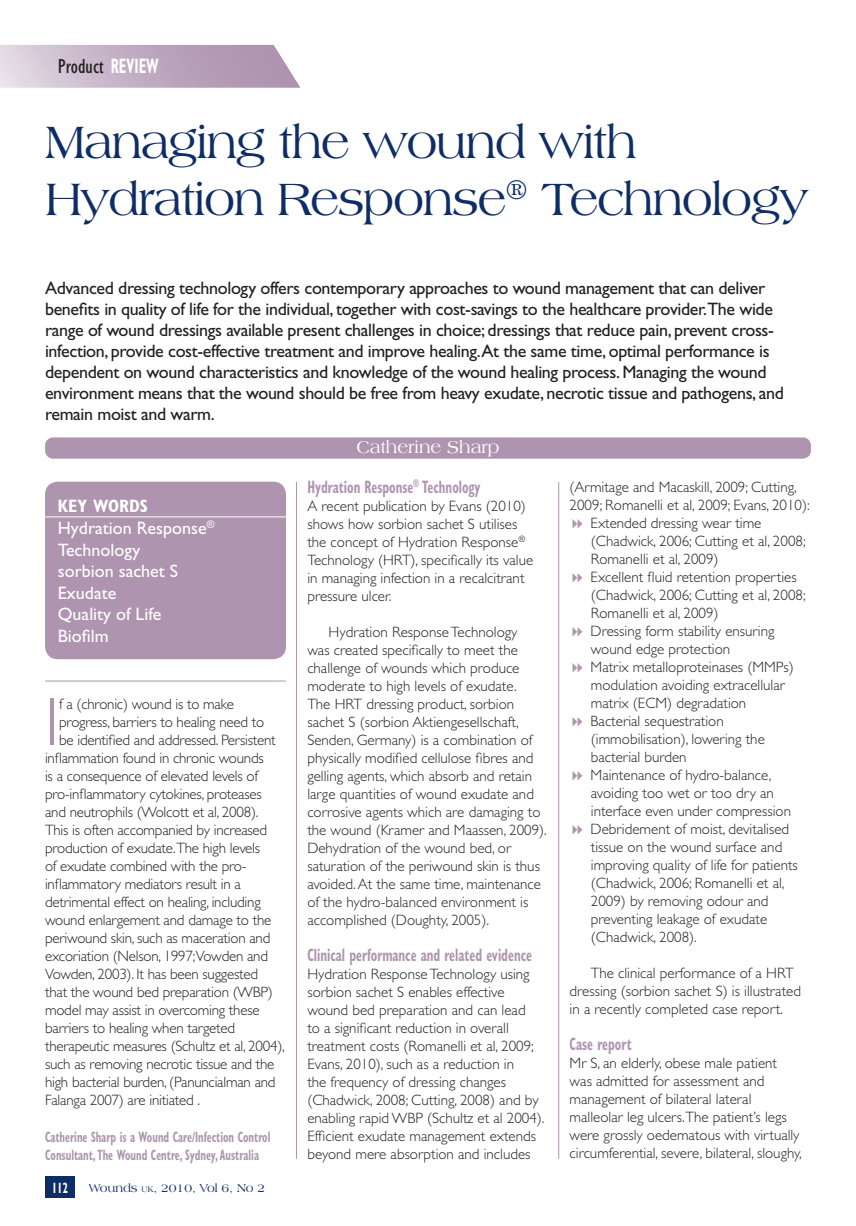
<style>
.page{position:relative;width:856px;height:1226px;background:#fff}
.page>*{position:absolute;margin:0;border:0;box-sizing:border-box;transform-origin:0 0}
.Drop_cap{font:300 67.8px "Gill Sans";color:#ae94af}
.Article_Header{font:48px/57px "Americana BT";letter-spacing:-.03em;color:#0f2d65}
.t1{font:condensed 21px "Gill Sans";color:#231f20}
.Bodytext{font:18px/21px "Gill Sans";letter-spacing:-.02em;color:#231f20}
.A_Header{font:700 condensed 18px "Gill Sans";color:#ae94af;scale:.7 1}
.Key_words{font:18px/21.6px "Gill Sans";color:#fff}
.Author_names{font:18px "Americana BT";color:#fff}
.Key_words_header{font:700 condensed 18px "Gill Sans";color:#fff}
.First_para{font:300 15px/18px "Gill Sans";color:#231f20}
.Drop_cap-2{font:300 15px "Gill Sans";letter-spacing:-.015em;color:#231f20}
.Bodytext-2{font:300 15px/18px "Gill Sans";color:#231f20}
.bullet{font:300 15px/18px "Gill Sans";color:#231f20}
.Author_details{font:700 condensed 15px/18px "Gill Sans";color:#ae94af;scale:.7 1}
.t2{font:700 condensed 15px "Gill Sans";color:#fff;scale:.7 1}
.t3{font:12px "Americana BT";color:#0f2d65}
.s1{font-weight:700;color:#fff}
.s2{font-size:8.4px}
</style>
<div class="page">
<div style="left:45px;top:437px;width:765px;height:21px;background:#ae94af;border-radius:9px"></div>
<div style="left:45px;top:481px;width:241px;height:178px;background:#ae94af;border-radius:13px"></div>
<hr style="left:45px;top:516px;width:241px;height:1px;background:#fff">
<hr style="left:45px;top:680px;width:241px;height:1px;background:#ae94af">
<div style="left:45px;top:1176px;width:30px;height:21px;background:#0f2d65"></div>
<svg style="left:0;top:45px;width:300px;height:42px;background:#c5b2c6"></svg>
<hr style="left:296px;top:482px;width:1px;height:676px;background:#ae94af">
<hr style="left:558px;top:482px;width:1px;height:676px;background:#ae94af">
<p class="t1" style="left:58px;top:55px;width:102px">Product <span class="s1">REVIEW</span></p>
<p class="Article_Header" style="left:45px;top:113px;width:764px">Managing the wound with<br>Hydration Response<sup>®</sup> Technology</p>
<p class="Bodytext" style="left:45px;top:277px;width:740px">Advanced dressing technology offers contemporary approaches to wound management that can deliver benefits in quality of life for the individual, together with cost-savings to the healthcare provider.The wide range of wound dressings available present challenges in choice; dressings that reduce pain, prevent cross&shy;infection, provide cost-effective treatment and improve healing.At the same time, optimal performance is dependent on wound characteristics and knowledge of the wound healing process. Managing the wound environment means that the wound should be free from heavy exudate, necrotic tissue and pathogens, and remain moist and warm.</p>
<p class="Key_words_header" style="left:58px;top:495px;width:92px">KEY WORDS</p>
<p class="Key_words" style="left:58px;top:517px;width:158px">Hydration Response<sup>®<br></sup>Technology</p>
<p class="Key_words" style="left:58px;top:560px;width:122px">sorbion sachet S</p>
<p class="Key_words" style="left:58px;top:582px;width:60px">Exudate</p>
<p class="Key_words" style="left:58px;top:603px;width:105px">Quality of Life</p>
<p class="Key_words" style="left:58px;top:625px;width:52px">Biofilm</p>
<p class="Drop_cap" style="left:45px;top:684px;width:16px">I</p>
<p class="Drop_cap-2" style="left:59px;top:695px;width:176px">f a (chronic) wound is to make</p>
<p class="Drop_cap-2" style="left:59px;top:713px;width:206px">progress, barriers to healing need to</p>
<p class="Drop_cap-2" style="left:59px;top:731px;width:218px">be identified and addressed. Persistent</p>
<p class="Drop_cap-2" style="left:45px;top:749px;width:220px">inflammation found in chronic wounds</p>
<p class="Drop_cap-2" style="left:45px;top:767px;width:214px">is a consequence of elevated levels of</p>
<p class="Drop_cap-2" style="left:45px;top:785px;width:218px">pro-inflammatory cytokines, proteases</p>
<p class="Drop_cap-2" style="left:45px;top:803px;width:215px">and neutrophils (Wolcott et al, 2008).</p>
<p class="Drop_cap-2" style="left:45px;top:821px;width:224px">This is often accompanied by increased</p>
<p class="Drop_cap-2" style="left:45px;top:839px;width:216px">production of exudate.The high levels</p>
<p class="Drop_cap-2" style="left:45px;top:857px;width:203px">of exudate combined with the pro-</p>
<p class="Drop_cap-2" style="left:45px;top:875px;width:197px">inflammatory mediators result in a</p>
<p class="Drop_cap-2" style="left:45px;top:893px;width:217px">detrimental effect on healing, including</p>
<p class="Drop_cap-2" style="left:45px;top:911px;width:228px">wound enlargement and damage to the</p>
<p class="Drop_cap-2" style="left:45px;top:929px;width:227px">periwound skin, such as maceration and</p>
<p class="Drop_cap-2" style="left:45px;top:947px;width:224px">excoriation (Nelson, 1997;Vowden and</p>
<p class="Drop_cap-2" style="left:45px;top:965px;width:214px">Vowden, 2003). It has been suggested</p>
<p class="Drop_cap-2" style="left:45px;top:983px;width:229px">that the wound bed preparation (WBP)</p>
<p class="Drop_cap-2" style="left:45px;top:1001px;width:216px">model may assist in overcoming these</p>
<p class="Drop_cap-2" style="left:45px;top:1019px;width:191px">barriers to healing when targeted</p>
<p class="Drop_cap-2" style="left:45px;top:1037px;width:241px">therapeutic measures (Schultz et al, 2004),</p>
<p class="Drop_cap-2" style="left:45px;top:1055px;width:231px">such as removing necrotic tissue and the</p>
<p class="Drop_cap-2" style="left:45px;top:1073px;width:232px">high bacterial burden, (Panuncialman and</p>
<p class="Drop_cap-2" style="left:45px;top:1091px;width:157px">Falanga 2007) are initiated .</p>
<p class="Author_details" style="left:45px;top:1127px;width:323px">Catherine Sharp is a Wound Care/Infection Control<br>Consultant, The Wound Centre, Sydney, Australia</p>
<p class="t2" style="left:52px;top:1178px;width:25px">112</p>
<p class="t3" style="left:89px;top:1180px;width:178px">Wounds <span class="s2">uk</span>, 2010, Vol 6, No 2</p>
<p class="Author_names" style="left:356px;top:436px;width:144px">Catherine Sharp</p>
<p class="A_Header" style="left:307px;top:476px;width:249px">Hydration Response<sup>®</sup> Technology</p>
<p class="First_para" style="left:307px;top:497px;width:227px">A recent publication by Evans (2010) shows how sorbion sachet S utilises the concept of Hydration Response<sup>® </sup>Technology (HRT), specifically its value in managing infection in a recalcitrant pressure ulcer.</p>
<p class="Bodytext-2" style="left:307px;top:623px;width:241px;text-indent:21px">Hydration Response Technology<br>was created specifically to meet the challenge of wounds which produce moderate to high levels of exudate.<br>The HRT dressing product, sorbion sachet S (sorbion Aktiengesellschaft, Senden, Germany) is a combination of physically modified cellulose fibres and gelling agents, which absorb and retain large quantities of wound exudate and corrosive agents which are damaging to the wound (Kramer and Maassen, 2009).<br>Dehydration of the wound bed, or saturation of the periwound skin is thus avoided. At the same time, maintenance of the hydro-balanced environment is accomplished (Doughty, 2005).</p>
<p class="A_Header" style="left:307px;top:944px;width:322px">Clinical performance and related evidence</p>
<p class="First_para" style="left:307px;top:965px;width:239px">Hydration Response Technology using sorbion sachet S enables effective wound bed preparation and can lead<br>to a significant reduction in overall treatment costs (Romanelli et al, 2009; Evans, 2010), such as a reduction in<br>the frequency of dressing changes (Chadwick, 2008; Cutting, 2008) and by enabling rapid WBP (Schultz et al 2004).<br>Efficient exudate management extends beyond mere absorption and includes</p>
<p class="First_para" style="left:569px;top:478px;width:241px">(Armitage and Macaskill, 2009; Cutting,<br>2009; Romanelli et al, 2009; Evans, 2010):</p>
<p class="bullet" style="left:590px;top:514px;width:216px">Extended dressing wear time (Chadwick, 2006; Cutting et al, 2008;<br>Romanelli et al, 2009)</p>
<p class="bullet" style="left:590px;top:568px;width:216px">Excellent fluid retention properties (Chadwick, 2006; Cutting et al, 2008;<br>Romanelli et al, 2009)</p>
<p class="bullet" style="left:590px;top:622px;width:185px">Dressing form stability ensuring wound edge protection</p>
<p class="bullet" style="left:590px;top:658px;width:205px">Matrix metalloproteinases (MMPs) modulation avoiding extracellular matrix (ECM) degradation</p>
<p class="bullet" style="left:590px;top:712px;width:176px">Bacterial sequestration (immobilisation), lowering the bacterial burden</p>
<p class="bullet" style="left:590px;top:766px;width:202px">Maintenance of hydro-balance, avoiding too wet or too dry an interface even under compression</p>
<p class="bullet" style="left:590px;top:820px;width:209px">Debridement of moist, devitalised tissue on the wound surface and improving quality of life for patients (Chadwick, 2006; Romanelli et al,<br>2009) by removing odour and preventing leakage of exudate (Chadwick, 2008).</p>
<p class="Bodytext-2" style="left:569px;top:964px;width:233px;text-indent:21px">The clinical performance of a HRT dressing (sorbion sachet S) is illustrated in a recently completed case report.</p>
<p class="A_Header" style="left:569px;top:1033px;width:90px">Case report</p>
<p class="First_para" style="left:569px;top:1054px;width:233px">Mr S, an elderly, obese male patient was admitted for assessment and management of bilateral lateral malleolar leg ulcers.The patient’s legs were grossly oedematous with virtually circumferential, severe, bilateral, sloughy,</p>
</div>
